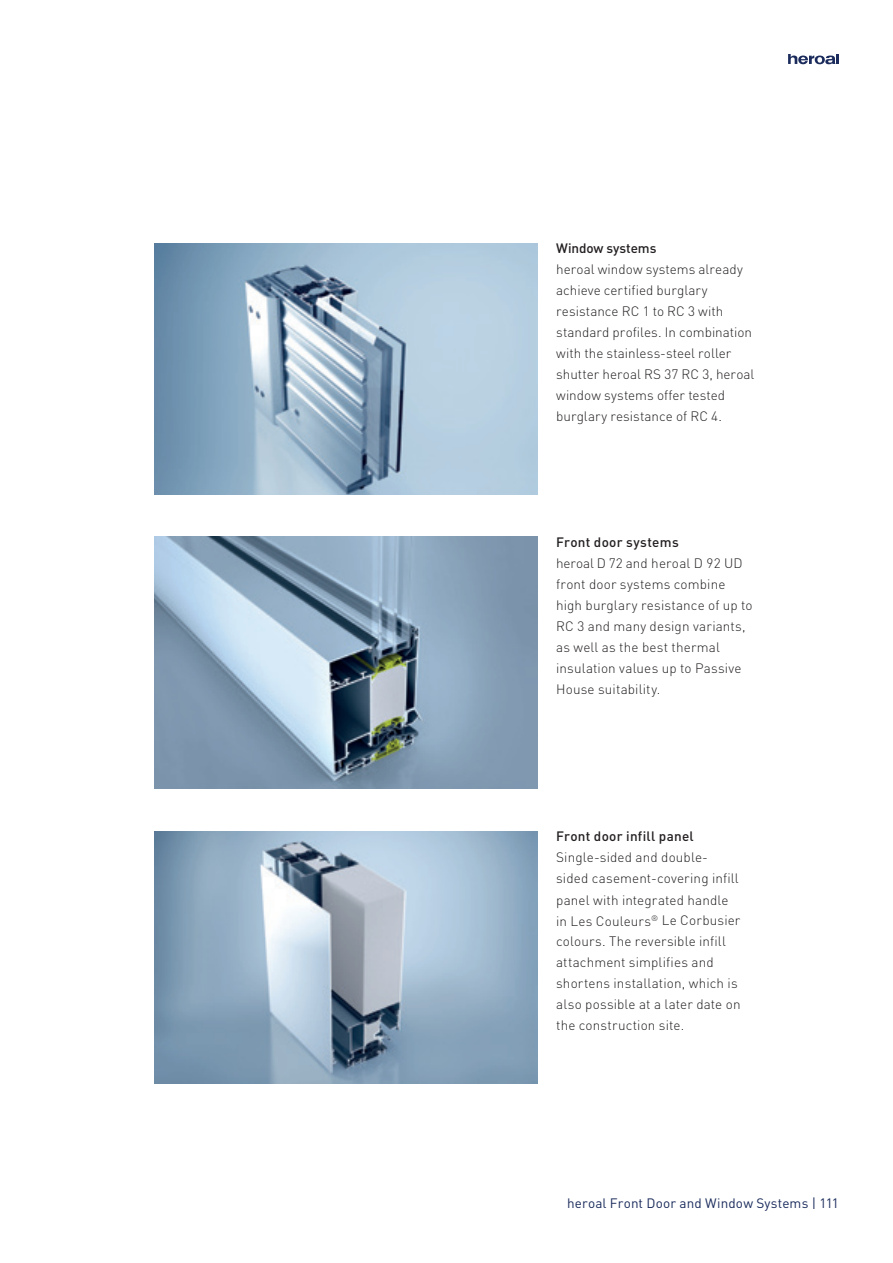
<style>
.page{position:relative;width:893px;height:1263px;background:#fff}
.page>*{position:absolute;margin:0;border:0;box-sizing:border-box;transform-origin:0 0}
.t1{font:300 13.5px/21px "DIN Pro";letter-spacing:.01em;color:#231f20}
.t2{font:500 13.5px "DIN Pro";letter-spacing:.02em;color:#231f20}
.t3{font:13.5px "DIN Pro";letter-spacing:.01em;color:#1a2b5c}
.t4{font:500 13.5px "DIN Pro";letter-spacing:-.005em;color:#231f20}
</style>
<div class="page">
<svg style="left:788px;top:54px;width:51px;height:10px"></svg>
<img style="left:154px;top:243px;width:384px;height:252px">
<img style="left:154px;top:537px;width:384px;height:252px">
<img style="left:154px;top:831px;width:384px;height:252px">
<p class="t4" style="left:556px;top:237px;width:102px">Window systems</p>
<p class="t1" style="left:556px;top:258px;width:200px">heroal window systems already achieve certified burglary resistance RC 1 to RC 3 with standard profiles. In combination with the stainless-steel roller shutter heroal RS 37 RC 3, heroal window systems offer tested burglary resistance of RC 4.</p>
<p class="t2" style="left:556px;top:531px;width:124px">Front door systems</p>
<p class="t1" style="left:556px;top:552px;width:198px">heroal D 72 and heroal D 92 UD front door systems combine high burglary resistance of up to<br>RC 3 and many design variants, as well as the best thermal insulation values up to Passive<br>House suitability.</p>
<p class="t2" style="left:556px;top:826px;width:139px">Front door infill panel</p>
<p class="t1" style="left:556px;top:846px;width:186px">Single-sided and double&shy;sided casement-covering infill panel with integrated handle in Les Couleurs<sup>®</sup> Le Corbusier colours. The reversible infill attachment simplifies and shortens installation, which is also possible at a later date on the construction site.</p>
<p class="t3" style="left:567px;top:1193px;width:273px">heroal Front Door and Window Systems | 111</p>
</div>
